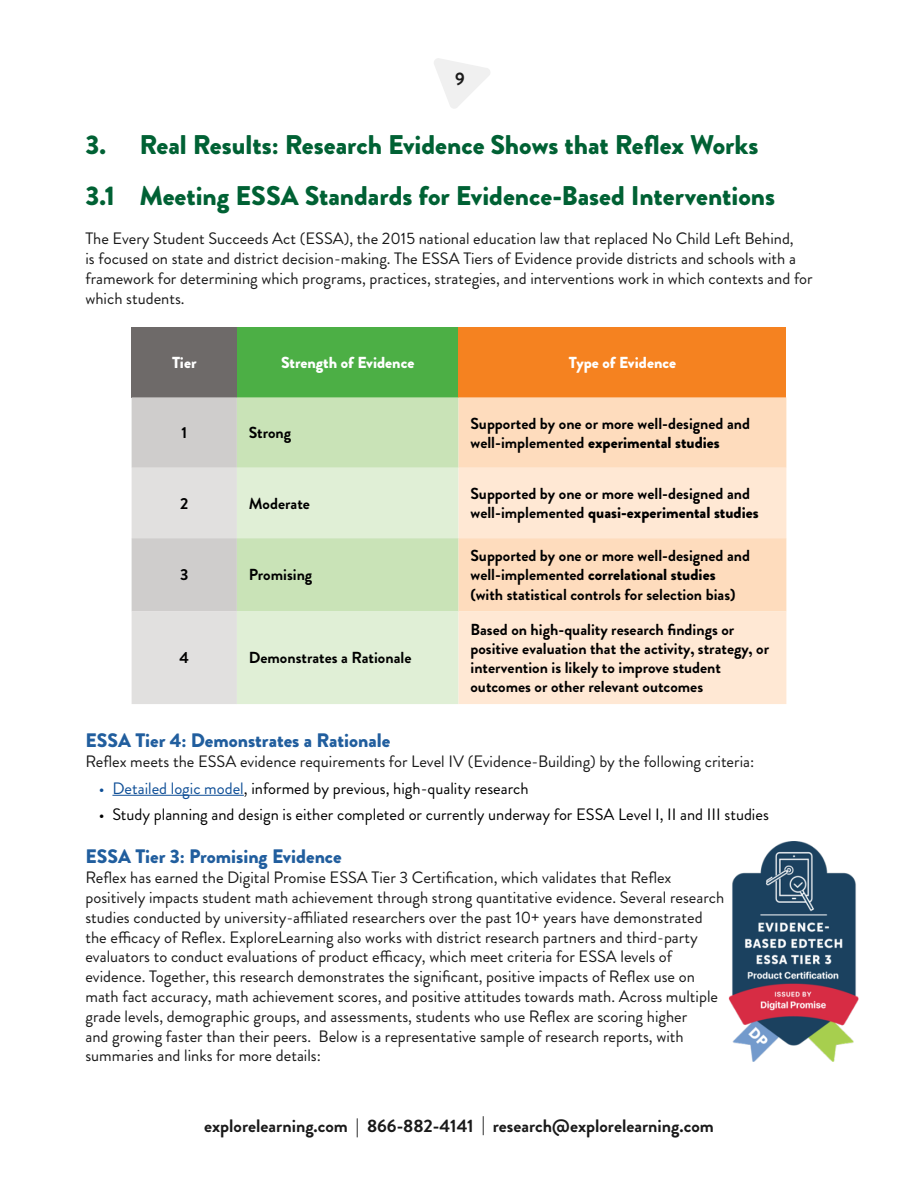
<style>
.page{position:relative;width:918px;height:1188px;background:#fff}
.page>*{position:absolute;margin:0;border:0;box-sizing:border-box;transform-origin:0 0}
.t1{font:900 27px/51px "Brandon Grotesque";color:#006134}
.t2{font:900 19.5px "Brandon Grotesque";color:#215e9e}
.t3{font:700 18px "Brandon Grotesque";color:#1a1a1a}
.t4{font:16.5px/19.8px "Brandon Grotesque";color:#1a1a1a}
.t5{font:16.5px "Brandon Grotesque";color:#000}
.t6{font:700 15.9px/19.2px "Brandon Grotesque";color:#000}
.t7{font:900 15.9px "Brandon Grotesque";color:#fff}
.s1{font-weight:900}
.s2{color:#0e4e96}
</style>
<div class="page">
<svg style="left:434px;top:58px;width:56px;height:51px"></svg>
<hr style="left:112px;top:795px;width:132px;height:1px;background:#0e4e96">
<div style="left:132px;top:327px;width:105px;height:70px;background:#6e6a69"></div>
<div style="left:237px;top:327px;width:222px;height:70px;background:#4caf45"></div>
<div style="left:459px;top:327px;width:327px;height:70px;background:#f58220"></div>
<div style="left:237px;top:397px;width:222px;height:71px;background:#c9e3b7"></div>
<div style="left:459px;top:397px;width:327px;height:71px;background:#fedcbd"></div>
<svg style="left:132px;top:397px;width:105px;height:307px;background:#d8d7d6"></svg>
<svg style="left:237px;top:468px;width:222px;height:236px;background:#d9ebcc"></svg>
<svg style="left:459px;top:468px;width:327px;height:236px;background:#fee4cc"></svg>
<img style="left:728px;top:841px;width:131px;height:220px">
<p class="t3" style="left:455px;top:66px;width:11px">9</p>
<h1 class="t1" style="left:85px;top:119px;width:691px">3. Real Results: Research Evidence Shows that Reflex Works<br>3.1 Meeting ESSA Standards for Evidence-Based Interventions</h1>
<p class="t4" style="left:85px;top:229px;width:729px">The Every Student Succeeds Act (ESSA), the 2015 national education law that replaced No Child Left Behind,<br>is focused on state and district decision-making. The ESSA Tiers of Evidence provide districts and schools with a framework for determining which programs, practices, strategies, and interventions work in which contexts and for which students.</p>
<p class="t7" style="left:172px;top:351px;width:26px">Tier</p>
<p class="t7" style="left:281px;top:351px;width:135px">Strength of Evidence</p>
<p class="t7" style="left:569px;top:351px;width:109px">Type of Evidence</p>
<p class="t6" style="left:181px;top:423px;width:7px">1</p>
<p class="t6" style="left:249px;top:423px;width:44px">Strong</p>
<p class="t6" style="left:471px;top:414px;width:281px">Supported by one or more well-designed and well-implemented <span class="s1">experimental studies</span></p>
<p class="t6" style="left:180px;top:494px;width:10px">2</p>
<p class="t6" style="left:249px;top:494px;width:63px">Moderate</p>
<p class="t6" style="left:471px;top:484px;width:290px">Supported by one or more well-designed and well-implemented <span class="s1">quasi-experimental studies</span></p>
<p class="t6" style="left:180px;top:566px;width:10px">3</p>
<p class="t6" style="left:249px;top:566px;width:65px">Promising</p>
<p class="t6" style="left:179px;top:649px;width:11px">4</p>
<p class="t6" style="left:249px;top:649px;width:164px">Demonstrates a Rationale</p>
<p class="t6" style="left:471px;top:546px;width:281px">Supported by one or more well-designed and well-implemented <span class="s1">correlational studies </span>(with statistical controls for selection bias)</p>
<p class="t6" style="left:471px;top:620px;width:300px">Based on high-quality research findings or positive evaluation that the activity, strategy, or intervention is likely to improve student outcomes or other relevant outcomes</p>
<p class="t2" style="left:85px;top:727px;width:306px">ESSA Tier 4: Demonstrates a Rationale</p>
<p class="t4" style="left:85px;top:752px;width:670px">Reflex meets the ESSA evidence requirements for Level IV (Evidence-Building) by the following criteria:</p>
<p class="t5" style="left:99px;top:777px;width:431px"><span class="s2">• Detailed logic model</span>, informed by previous, high-quality research</p>
<p class="t5" style="left:99px;top:803px;width:671px">• Study planning and design is either completed or currently underway for ESSA Level I, II and III studies</p>
<p class="t2" style="left:85px;top:843px;width:258px">ESSA Tier 3: Promising Evidence</p>
<p class="t4" style="left:85px;top:868px;width:640px">Reflex has earned the Digital Promise ESSA Tier 3 Certification, which validates that Reflex positively impacts student math achievement through strong quantitative evidence. Several research studies conducted by university-affiliated researchers over the past 10+ years have demonstrated the efficacy of Reflex. ExploreLearning also works with district research partners and third-party evaluators to conduct evaluations of product efficacy, which meet criteria for ESSA levels of evidence. Together, this research demonstrates the significant, positive impacts of Reflex use on math fact accuracy, math achievement scores, and positive attitudes towards math. Across multiple grade levels, demographic groups, and assessments, students who use Reflex are scoring higher<br>and growing faster than their peers. Below is a representative sample of research reports, with summaries and links for more details:</p>
<p class="t3" style="left:204px;top:1114px;width:511px">explorelearning.com | 866-882-4141 | research@explorelearning.com</p>
</div>
